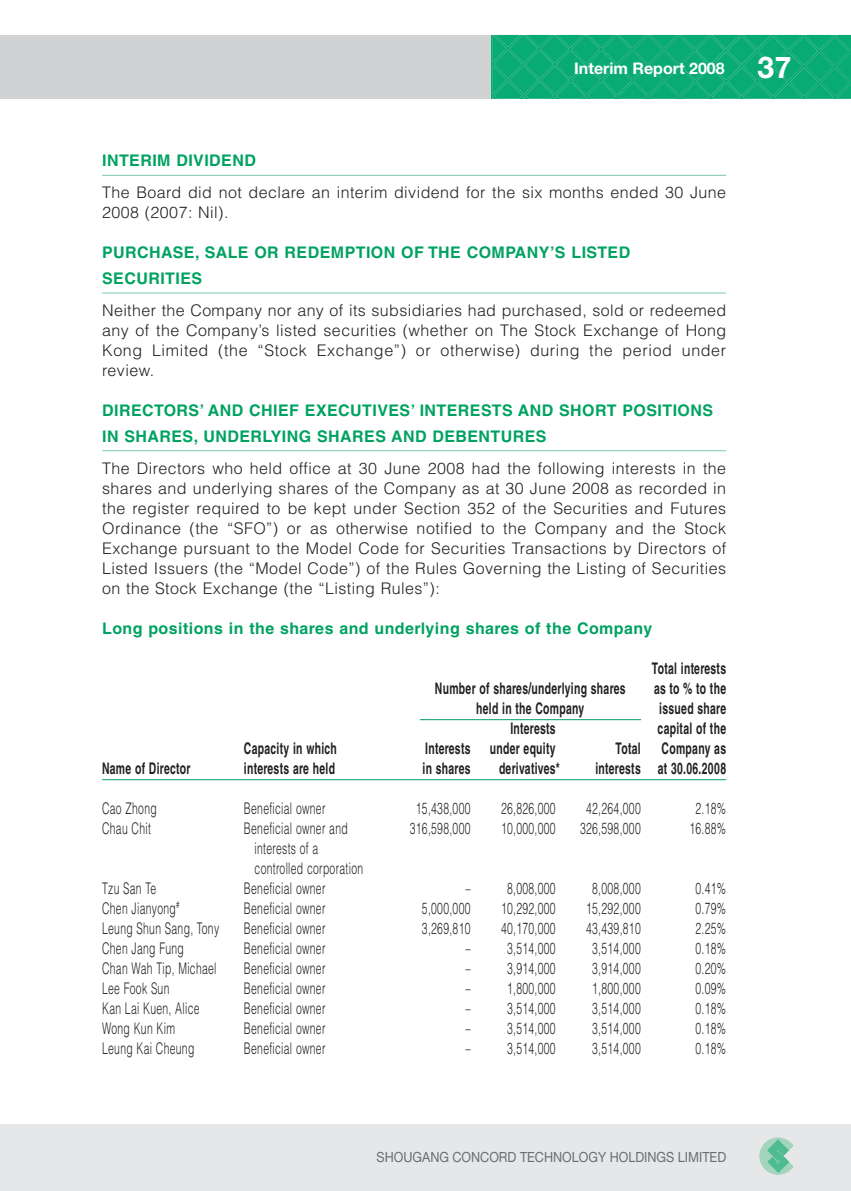
<style>
.page{position:relative;width:851px;height:1191px;background:#fff}
.page>*{position:absolute;margin:0;border:0;box-sizing:border-box;transform-origin:0 0}
.t1{font:300 16px/20px "Helvetica LT Std";letter-spacing:.03em;color:#231f20;text-align:justify}
.t2{font:300 16px/20px "Helvetica LT Std";letter-spacing:.03em;color:#231f20;scale:.65 1}
.t3{font:700 16px "Helvetica LT Std";letter-spacing:.03em;color:#231f20;scale:.65 1}
.t4{font:700 16px/26px "Helvetica LT Std";letter-spacing:.03em;color:#00a261}
.t5{font:700 16px "Helvetica Neue LT Std";color:#fff}
.t6{font:14px "Helvetica Neue LT Std";color:#6c6d70;scale:.9 1}
.s1{font-size:30px}
</style>
<div class="page">
<div style="left:0;top:35px;width:513px;height:63px;background:#d1d2d4"></div>
<svg style="left:492px;top:35px;width:358px;height:64px;background:#0fac76"></svg>
<div style="left:0;top:1124px;width:850px;height:66px;background:#e6e7e9"></div>
<svg style="left:759px;top:1137px;width:34px;height:37px"></svg>
<hr style="left:102px;top:175px;width:624px;height:1px;background:#7dc8a6">
<hr style="left:102px;top:292px;width:624px;height:1px;background:#7dc8a6">
<hr style="left:102px;top:450px;width:624px;height:1px;background:#7dc8a6">
<hr style="left:420px;top:719px;width:221px;height:1px;background:#00a261">
<hr style="left:102px;top:779px;width:624px;height:1px;background:#00a261">
<p class="t5" style="left:574px;top:62px;width:219px">Interim Report 2008 <span class="s1">37</span></p>
<p class="t4" style="left:102px;top:150px;width:155px">INTERIM DIVIDEND</p>
<p class="t1" style="left:102px;top:184px;width:625px">The Board did not declare an interim dividend for the six months ended 30 June<br>2008 (2007: Nil).</p>
<p class="t4" style="left:102px;top:241px;width:529px">PURCHASE, SALE OR REDEMPTION OF THE COMPANY’S LISTED<br>SECURITIES</p>
<p class="t1" style="left:102px;top:302px;width:625px">Neither the Company nor any of its subsidiaries had purchased, sold or redeemed any of the Company’s listed securities (whether on The Stock Exchange of Hong Kong Limited (the “Stock Exchange”) or otherwise) during the period under review.</p>
<p class="t4" style="left:102px;top:399px;width:612px">DIRECTORS’ AND CHIEF EXECUTIVES’ INTERESTS AND SHORT POSITIONS<br>IN SHARES, UNDERLYING SHARES AND DEBENTURES</p>
<p class="t1" style="left:102px;top:460px;width:625px">The Directors who held office at 30 June 2008 had the following interests in the shares and underlying shares of the Company as at 30 June 2008 as recorded in the register required to be kept under Section 352 of the Securities and Futures Ordinance (the “SFO”) or as otherwise notified to the Company and the Stock Exchange pursuant to the Model Code for Securities Transactions by Directors of Listed Issuers (the “Model Code”) of the Rules Governing the Listing of Securities on the Stock Exchange (the “Listing Rules”):</p>
<p class="t4" style="left:102px;top:617px;width:551px">Long positions in the shares and underlying shares of the Company</p>
<p class="t3" style="left:651px;top:662px;width:116px">Total interests</p>
<p class="t3" style="left:435px;top:682px;width:295px">Number of shares/underlying shares</p>
<p class="t3" style="left:654px;top:682px;width:112px">as to % to the</p>
<p class="t3" style="left:476px;top:702px;width:168px">held in the Company</p>
<p class="t3" style="left:659px;top:702px;width:104px">issued share</p>
<p class="t3" style="left:510px;top:722px;width:71px">Interests</p>
<p class="t3" style="left:657px;top:722px;width:107px">capital of the</p>
<p class="t3" style="left:244px;top:742px;width:144px">Capacity in which</p>
<p class="t3" style="left:425px;top:742px;width:202px">Interests under equity</p>
<p class="t3" style="left:615px;top:742px;width:40px">Total</p>
<p class="t3" style="left:661px;top:742px;width:101px">Company as</p>
<p class="t3" style="left:102px;top:762px;width:137px">Name of Director</p>
<p class="t3" style="left:244px;top:762px;width:142px">interests are held</p>
<p class="t3" style="left:422px;top:762px;width:75px">in shares</p>
<p class="t3" style="left:499px;top:762px;width:95px">derivatives*</p>
<p class="t3" style="left:595px;top:762px;width:202px">interests at 30.06.2008</p>
<p class="t2" style="left:102px;top:800px;width:86px">Cao Zhong</p>
<p class="t2" style="left:244px;top:800px;width:127px">Beneficial owner</p>
<p class="t2" style="left:416px;top:800px;width:86px">15,438,000</p>
<p class="t2" style="left:501px;top:800px;width:86px">26,826,000</p>
<p class="t2" style="left:586px;top:800px;width:86px">42,264,000</p>
<p class="t2" style="left:695px;top:800px;width:49px">2.18%</p>
<p class="t2" style="left:102px;top:820px;width:77px">Chau Chit</p>
<p class="t2" style="left:244px;top:820px;width:161px">Beneficial owner and</p>
<p class="t2" style="left:410px;top:820px;width:95px">316,598,000</p>
<p class="t2" style="left:501px;top:820px;width:86px">10,000,000</p>
<p class="t2" style="left:580px;top:820px;width:95px">326,598,000</p>
<p class="t2" style="left:689px;top:820px;width:58px">16.88%</p>
<p class="t2" style="left:254px;top:840px;width:168px">interests of a controlled corporation</p>
<p class="t2" style="left:102px;top:880px;width:85px">Tzu San Te</p>
<p class="t2" style="left:244px;top:880px;width:127px">Beneficial owner</p>
<p class="t2" style="left:465px;top:880px;width:140px">– 8,008,000</p>
<p class="t2" style="left:592px;top:880px;width:76px">8,008,000</p>
<p class="t2" style="left:695px;top:880px;width:49px">0.41%</p>
<p class="t2" style="left:102px;top:900px;width:121px">Chen Jianyong<sup>#</sup></p>
<p class="t2" style="left:244px;top:900px;width:127px">Beneficial owner</p>
<p class="t2" style="left:422px;top:900px;width:76px">5,000,000</p>
<p class="t2" style="left:501px;top:900px;width:86px">10,292,000</p>
<p class="t2" style="left:586px;top:900px;width:86px">15,292,000</p>
<p class="t2" style="left:695px;top:900px;width:49px">0.79%</p>
<p class="t2" style="left:102px;top:920px;width:182px">Leung Shun Sang, Tony</p>
<p class="t2" style="left:244px;top:920px;width:127px">Beneficial owner</p>
<p class="t2" style="left:422px;top:920px;width:76px">3,269,810</p>
<p class="t2" style="left:501px;top:920px;width:86px">40,170,000</p>
<p class="t2" style="left:586px;top:920px;width:86px">43,439,810</p>
<p class="t2" style="left:695px;top:920px;width:49px">2.25%</p>
<p class="t2" style="left:102px;top:940px;width:127px">Chen Jang Fung</p>
<p class="t2" style="left:244px;top:940px;width:127px">Beneficial owner</p>
<p class="t2" style="left:465px;top:940px;width:140px">– 3,514,000</p>
<p class="t2" style="left:592px;top:940px;width:76px">3,514,000</p>
<p class="t2" style="left:695px;top:940px;width:49px">0.18%</p>
<p class="t2" style="left:102px;top:960px;width:177px">Chan Wah Tip, Michael</p>
<p class="t2" style="left:244px;top:960px;width:127px">Beneficial owner</p>
<p class="t2" style="left:465px;top:960px;width:140px">– 3,914,000</p>
<p class="t2" style="left:592px;top:960px;width:76px">3,914,000</p>
<p class="t2" style="left:695px;top:960px;width:49px">0.20%</p>
<p class="t2" style="left:102px;top:980px;width:105px">Lee Fook Sun</p>
<p class="t2" style="left:244px;top:980px;width:127px">Beneficial owner</p>
<p class="t2" style="left:465px;top:980px;width:140px">– 1,800,000</p>
<p class="t2" style="left:592px;top:980px;width:76px">1,800,000</p>
<p class="t2" style="left:695px;top:980px;width:49px">0.09%</p>
<p class="t2" style="left:102px;top:1000px;width:151px">Kan Lai Kuen, Alice</p>
<p class="t2" style="left:244px;top:1000px;width:127px">Beneficial owner</p>
<p class="t2" style="left:465px;top:1000px;width:140px">– 3,514,000</p>
<p class="t2" style="left:592px;top:1000px;width:76px">3,514,000</p>
<p class="t2" style="left:695px;top:1000px;width:49px">0.18%</p>
<p class="t2" style="left:102px;top:1020px;width:114px">Wong Kun Kim</p>
<p class="t2" style="left:244px;top:1020px;width:127px">Beneficial owner</p>
<p class="t2" style="left:465px;top:1020px;width:140px">– 3,514,000</p>
<p class="t2" style="left:592px;top:1020px;width:76px">3,514,000</p>
<p class="t2" style="left:695px;top:1020px;width:49px">0.18%</p>
<p class="t2" style="left:102px;top:1040px;width:143px">Leung Kai Cheung</p>
<p class="t2" style="left:244px;top:1040px;width:127px">Beneficial owner</p>
<p class="t2" style="left:465px;top:1040px;width:140px">– 3,514,000</p>
<p class="t2" style="left:592px;top:1040px;width:76px">3,514,000</p>
<p class="t2" style="left:695px;top:1040px;width:49px">0.18%</p>
<p class="t6" style="left:376px;top:1151px;width:390px">SHOUGANG CONCORD TECHNOLOGY HOLDINGS LIMITED</p>
</div>
